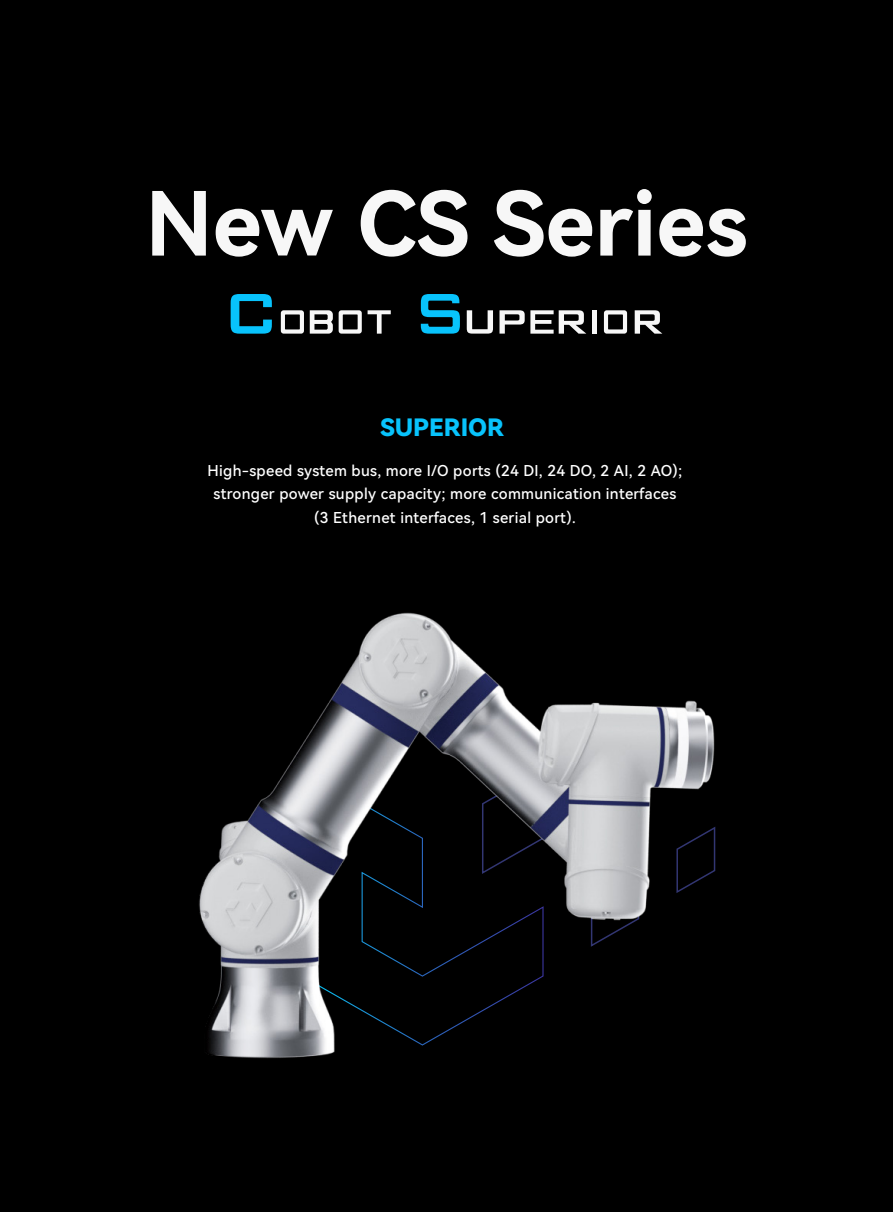
<style>
.page{position:relative;width:893px;height:1212px;background:#000}
.page>*{position:absolute;margin:0;border:0;box-sizing:border-box;transform-origin:0 0}
.t1{font:88.2px "Harmony OS Sans SC Bold";color:#f7f7f7}
.t2{font:24px "Harmony OS Sans SC Black";color:#08c3fc}
.t3{font:15px/23.7px "Harmony OS Sans SC Medium";letter-spacing:.02em;color:#fff;text-align:center}
</style>
<div class="page">
<img style="left:199px;top:612px;width:517px;height:446px">
<svg style="left:281px;top:310px;width:23px;height:24px"></svg>
<svg style="left:339px;top:310px;width:23px;height:24px"></svg>
<svg style="left:604px;top:310px;width:23px;height:24px"></svg>
<svg style="left:368px;top:310px;width:23px;height:24px"></svg>
<svg style="left:310px;top:310px;width:23px;height:24px"></svg>
<svg style="left:231px;top:294px;width:41px;height:40px"></svg>
<svg style="left:421px;top:294px;width:39px;height:40px"></svg>
<div style="left:592px;top:310px;width:5px;height:24px;background:#f7f7f7"></div>
<svg style="left:635px;top:310px;width:27px;height:24px"></svg>
<svg style="left:467px;top:310px;width:26px;height:24px"></svg>
<svg style="left:499px;top:310px;width:87px;height:24px"></svg>
<h1 class="t1" style="left:145px;top:162px;width:603px">New CS Series</h1>
<h2 class="t2" style="left:380px;top:410px;width:125px">SUPERIOR</h2>
<p class="t3" style="left:208px;top:458px;width:476px">High-speed system bus, more I/O ports (24 DI, 24 DO, 2 AI, 2 AO); stronger power supply capacity; more communication interfaces (3 Ethernet interfaces, 1 serial port).</p>
</div>
